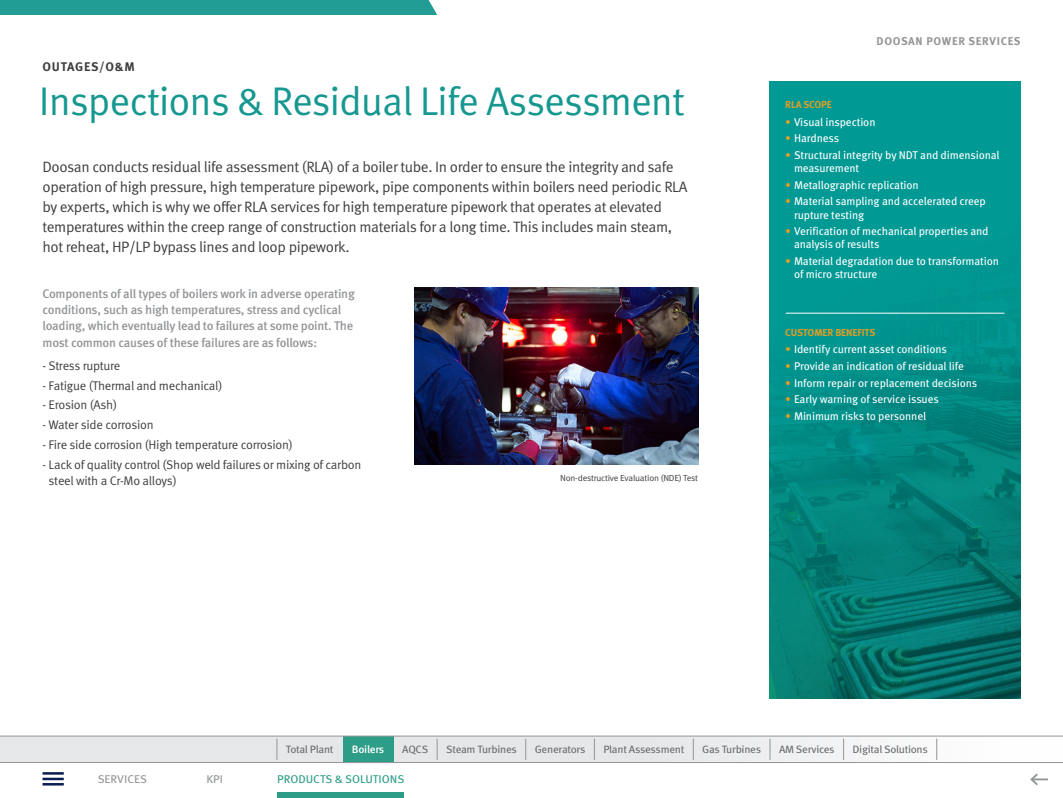
<style>
.page{position:relative;width:1063px;height:798px;background:#fff}
.page>*{position:absolute;margin:0;border:0;box-sizing:border-box;transform-origin:0 0}
.t1{font:40px "Meta Pro Norm";letter-spacing:-.025em;color:#169890}
.t2{font:15px/20px "Meta Pro Norm";letter-spacing:-.025em;color:#3e3e3f}
.t3{font:500 12.5px/16.2px "Meta Pro";letter-spacing:-.02em;color:#939598}
.t4{font:12.5px/16.2px "Meta Pro Norm";letter-spacing:-.025em;color:#3e3e3f}
.t5{font:700 12.5px "Meta Pro";letter-spacing:.055em;color:#3e3e3f}
.t6{font:11.25px/13.1px "Meta Pro";letter-spacing:-.01em;color:#fff}
.t7{font:700 11.25px "Meta Pro";letter-spacing:.06em;color:#939598}
.t8{font:11.25px "Meta Pro";color:#2e9d88;scale:1.05 1}
.t9{font:11.25px "Meta Pro";color:#939598;scale:1.05 1}
.t10{font:10.62px "Meta Pro";letter-spacing:-.025em;color:#6c6d70;scale:1.05 1}
.t11{font:500 10.62px "Meta Pro";letter-spacing:-.025em;color:#fff;scale:1.05 1}
.t12{font:700 10px "Meta Pro";letter-spacing:-.01em;color:#de9e25}
.t13{font:8.75px "Meta Pro Norm";letter-spacing:-.025em;color:#3e3e3f}
.s1{color:#de9e25}
</style>
<div class="page">
<div style="left:0;top:735px;width:1063px;height:27px;background:linear-gradient(to right,#e0e1e3,#f6f7f7)"></div>
<div style="left:343px;top:735px;width:50px;height:27px;background:#2e9d88"></div>
<svg style="left:277px;top:738px;width:1px;height:21px"></svg>
<svg style="left:437px;top:738px;width:1px;height:21px"></svg>
<svg style="left:526px;top:738px;width:1px;height:21px"></svg>
<svg style="left:594px;top:738px;width:1px;height:21px"></svg>
<svg style="left:693px;top:738px;width:1px;height:21px"></svg>
<svg style="left:770px;top:738px;width:1px;height:21px"></svg>
<svg style="left:843px;top:738px;width:1px;height:21px"></svg>
<svg style="left:937px;top:738px;width:1px;height:21px"></svg>
<hr style="left:0;top:735px;width:1063px;height:1px;background:#939598">
<hr style="left:0;top:762px;width:1063px;height:1px;background:#939598">
<img style="left:770px;top:81px;width:250px;height:617px">
<svg style="left:1030px;top:773px;width:18px;height:13px"></svg>
<div style="left:0;top:0;width:437px;height:14px;background:#219d95"></div>
<hr style="left:43px;top:771px;width:21px;height:3px;background:#081d52">
<hr style="left:43px;top:777px;width:21px;height:2px;background:#081d52">
<hr style="left:43px;top:782px;width:21px;height:3px;background:#081d52">
<div style="left:277px;top:792px;width:127px;height:5px;background:#2e9d88"></div>
<img style="left:415px;top:287px;width:283px;height:177px">
<hr style="left:786px;top:313px;width:219px;height:1px;background:#fff">
<p class="t5" style="left:43px;top:57px;width:94px">OUTAGES/O&amp;M</p>
<p class="t1" style="left:39px;top:71px;width:647px">Inspections &amp; Residual Life Assessment</p>
<p class="t2" style="left:43px;top:156px;width:647px">Doosan conducts residual life assessment (RLA) of a boiler tube. In order to ensure the integrity and safe operation of high pressure, high temperature pipework, pipe components within boilers need periodic RLA by experts, which is why we offer RLA services for high temperature pipework that operates at elevated temperatures within the creep range of construction materials for a long time. This includes main steam, hot reheat, HP/LP bypass lines and loop pipework.</p>
<p class="t3" style="left:43px;top:284px;width:314px">Components of all types of boilers work in adverse operating conditions, such as high temperatures, stress and cyclical loading, which eventually lead to failures at some point. The most common causes of these failures are as follows:</p>
<p class="t4" style="left:43px;top:356px;width:79px">- Stress rupture</p>
<p class="t4" style="left:43px;top:376px;width:181px">- Fatigue (Thermal and mechanical)</p>
<p class="t4" style="left:43px;top:396px;width:76px">- Erosion (Ash)</p>
<p class="t4" style="left:43px;top:416px;width:113px">- Water side corrosion</p>
<p class="t4" style="left:43px;top:435px;width:252px">- Fire side corrosion (High temperature corrosion)</p>
<p class="t4" style="left:49px;top:455px;width:314px;text-indent:-6px">- Lack of quality control (Shop weld failures or mixing of carbon steel with a Cr-Mo alloys)</p>
<p class="t13" style="left:560px;top:471px;width:139px">Non-destructive Evaluation (NDE) Test</p>
<p class="t7" style="left:877px;top:32px;width:145px">DOOSAN POWER SERVICES</p>
<p class="t12" style="left:785px;top:96px;width:48px">RLA SCOPE</p>
<p class="t6" style="left:785px;top:114px;width:92px"><span class="s1">•</span> Visual inspection</p>
<p class="t6" style="left:785px;top:131px;width:55px"><span class="s1">•</span> Hardness</p>
<p class="t6" style="left:794px;top:148px;width:207px;text-indent:-9px"><span class="s1">•</span> Structural integrity by NDT and dimensional measurement</p>
<p class="t6" style="left:785px;top:177px;width:135px"><span class="s1">•</span> Metallographic replication</p>
<p class="t6" style="left:794px;top:194px;width:193px;text-indent:-9px"><span class="s1">•</span> Material sampling and accelerated creep rupture testing</p>
<p class="t6" style="left:794px;top:224px;width:196px;text-indent:-9px"><span class="s1">•</span> Verification of mechanical properties and analysis of results</p>
<p class="t6" style="left:794px;top:254px;width:206px;text-indent:-9px"><span class="s1">•</span> Material degradation due to transformation of micro structure</p>
<p class="t12" style="left:785px;top:324px;width:92px">CUSTOMER BENEFITS</p>
<p class="t6" style="left:785px;top:342px;width:163px"><span class="s1">•</span> Identify current asset conditions</p>
<p class="t6" style="left:785px;top:358px;width:180px"><span class="s1">•</span> Provide an indication of residual life</p>
<p class="t6" style="left:785px;top:375px;width:193px"><span class="s1">•</span> Inform repair or replacement decisions</p>
<p class="t6" style="left:785px;top:392px;width:155px"><span class="s1">•</span> Early warning of service issues</p>
<p class="t6" style="left:785px;top:408px;width:142px"><span class="s1">•</span> Minimum risks to personnel</p>
<p class="t10" style="left:286px;top:740px;width:47px">Total Plant</p>
<p class="t11" style="left:352px;top:740px;width:32px">Boilers</p>
<p class="t10" style="left:402px;top:740px;width:26px">AQCS</p>
<p class="t10" style="left:446px;top:740px;width:69px">Steam Turbines</p>
<p class="t10" style="left:535px;top:740px;width:50px">Generators</p>
<p class="t10" style="left:603px;top:740px;width:79px">Plant Assessment</p>
<p class="t10" style="left:702px;top:740px;width:58px">Gas Turbines</p>
<p class="t10" style="left:779px;top:740px;width:55px">AM Services</p>
<p class="t10" style="left:853px;top:740px;width:73px">Digital Solutions</p>
<p class="t9" style="left:98px;top:769px;width:48px">SERVICES</p>
<p class="t9" style="left:206px;top:769px;width:17px">KPI</p>
<p class="t8" style="left:277px;top:769px;width:123px">PRODUCTS &amp; SOLUTIONS</p>
</div>
